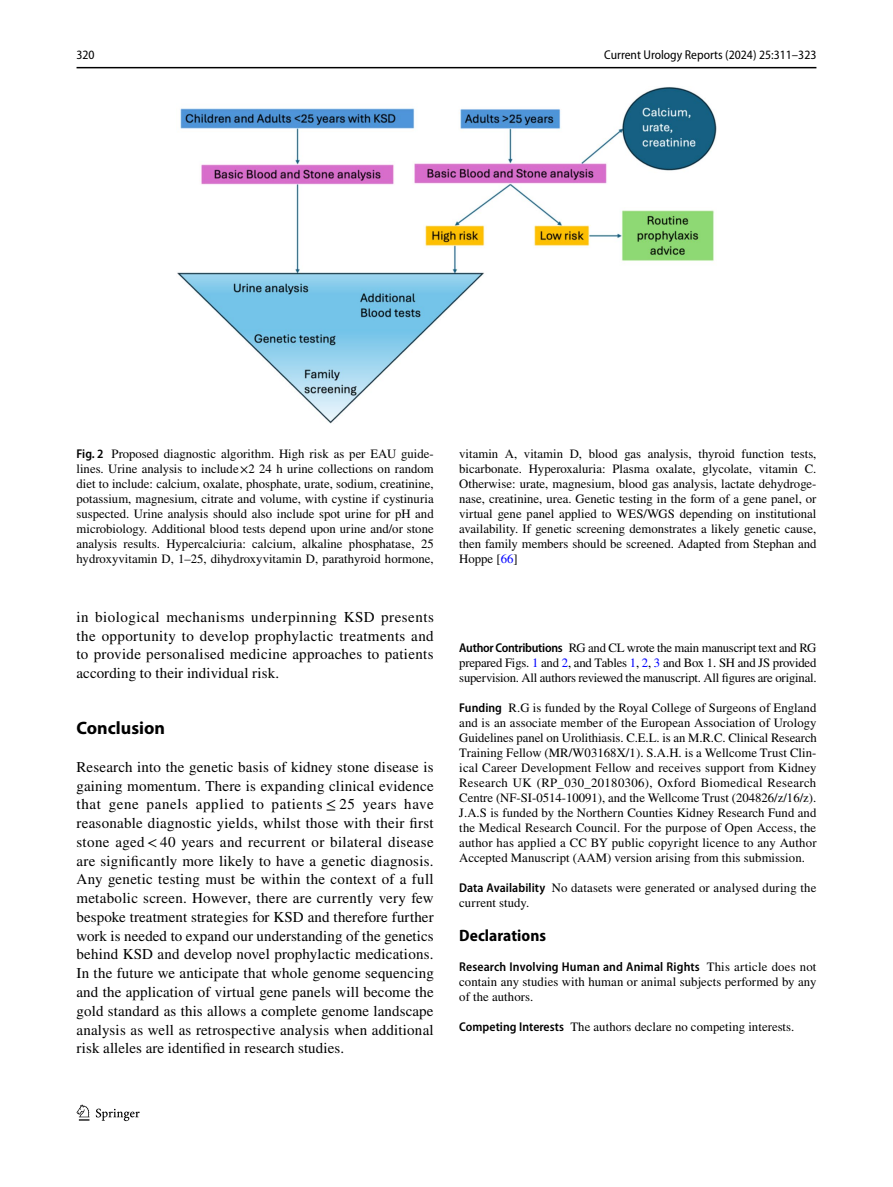
<style>
.page{position:relative;width:893px;height:1187px;background:#fff}
.page>*{position:absolute;margin:0;border:0;box-sizing:border-box;transform-origin:0 0}
.t1{font:700 18px "Myriad Pro";color:#000}
.t2{font:700 semi-condensed 16.5px "Myriad Pro";letter-spacing:.005em;color:#000}
.t3{font:15px/18.8px "STIX";letter-spacing:.005em;color:#000;text-align:justify}
.t4{font:12.75px/15px "STIX";letter-spacing:.005em;color:#000;text-align:justify}
.t5{font:600 semi-condensed 12.75px "Myriad Pro";letter-spacing:.01em;color:#000}
.t6{font:semi-condensed 12.75px "Myriad Pro";color:#000}
.s1{font-family:"Myriad Pro";font-weight:600;font-stretch:semi-condensed}
.s2{color:#00f}
.s3{font-family:"STIX";font-weight:400;font-stretch:normal}
</style>
<div class="page">
<hr style="left:77px;top:67px;width:739px;height:1px;background:#000">
<svg style="left:77px;top:1104px;width:12px;height:16px"></svg>
<svg style="left:96px;top:1108px;width:44px;height:12px"></svg>
<img style="left:177px;top:87px;width:540px;height:336px">
<p class="t6" style="left:77px;top:48px;width:20px">320</p>
<p class="t6" style="left:604px;top:48px;width:214px">Current Urology Reports (2024) 25:311–323</p>
<p class="t4" style="left:77px;top:447px;width:359px"><span class="s1">Fig. 2</span> Proposed diagnostic algorithm. High risk as per EAU guide&shy;lines. Urine analysis to include×2 24 h urine collections on random diet to include: calcium, oxalate, phosphate, urate, sodium, creatinine, potassium, magnesium, citrate and volume, with cystine if cystinuria suspected. Urine analysis should also include spot urine for pH and microbiology. Additional blood tests depend upon urine and/or stone analysis results. Hypercalciuria: calcium, alkaline phosphatase, 25 hydroxyvitamin D, 1–25, dihydroxyvitamin D, parathyroid hormone,</p>
<p class="t4" style="left:459px;top:447px;width:359px">vitamin A, vitamin D, blood gas analysis, thyroid function tests, bicarbonate. Hyperoxaluria: Plasma oxalate, glycolate, vitamin C.<br>Otherwise: urate, magnesium, blood gas analysis, lactate dehydroge&shy;nase, creatinine, urea. Genetic testing in the form of a gene panel, or virtual gene panel applied to WES/WGS depending on institutional availability. If genetic screening demonstrates a likely genetic cause, then family members should be screened. Adapted from Stephan and Hoppe [<span class="s2">66</span>]</p>
<p class="t3" style="left:77px;top:608px;width:359px">in biological mechanisms underpinning KSD presents the opportunity to develop prophylactic treatments and to provide personalised medicine approaches to patients according to their individual risk.</p>
<h1 class="t1" style="left:77px;top:716px;width:90px">Conclusion</h1>
<p class="t3" style="left:77px;top:758px;width:359px">Research into the genetic basis of kidney stone disease is gaining momentum. There is expanding clinical evidence that gene panels applied to patients ≤ 25 years have reasonable diagnostic yields, whilst those with their first stone aged &lt; 40 years and recurrent or bilateral disease are significantly more likely to have a genetic diagnosis.<br>Any genetic testing must be within the context of a full metabolic screen. However, there are currently very few bespoke treatment strategies for KSD and therefore further work is needed to expand our understanding of the genetics behind KSD and develop novel prophylactic medications.<br>In the future we anticipate that whole genome sequencing and the application of virtual gene panels will become the gold standard as this allows a complete genome landscape analysis as well as retrospective analysis when additional risk alleles are identified in research studies.</p>
<p class="t4" style="left:459px;top:641px;width:359px"><span class="s1">Author Contributions</span> RG and CL wrote the main manuscript text and RG prepared Figs. <span class="s2">1</span> and <span class="s2">2</span>, and Tables <span class="s2">1</span>, <span class="s2">2</span>, <span class="s2">3</span> and Box 1. SH and JS provided supervision. All authors reviewed the manuscript. All figures are original.</p>
<p class="t4" style="left:459px;top:700px;width:359px"><span class="s1">Funding</span> R.G is funded by the Royal College of Surgeons of England and is an associate member of the European Association of Urology Guidelines panel on Urolithiasis. C.E.L. is an M.R.C. Clinical Research Training Fellow (MR/W03168X/1). S.A.H. is a Wellcome Trust Clin&shy;ical Career Development Fellow and receives support from Kidney Research UK (RP_030_20180306), Oxford Biomedical Research Centre (NF-SI-0514-10091), and the Wellcome Trust (204826/z/16/z).<br>J.A.S is funded by the Northern Counties Kidney Research Fund and the Medical Research Council. For the purpose of Open Access, the author has applied a CC BY public copyright licence to any Author Accepted Manuscript (AAM) version arising from this submission.</p>
<p class="t4" style="left:459px;top:880px;width:359px"><span class="s1">Data Availability</span> No datasets were generated or analysed during the current study.</p>
<p class="t2" style="left:459px;top:925px;width:88px">Declarations</p>
<p class="t5" style="left:459px;top:959px;width:359px">Research Involving Human and Animal Rights <span class="s3">This article does not</span></p>
<p class="t4" style="left:459px;top:974px;width:359px">contain any studies with human or animal subjects performed by any of the authors.</p>
<p class="t4" style="left:459px;top:1019px;width:337px"><span class="s1">Competing Interests</span> The authors declare no competing interests.</p>
</div>
